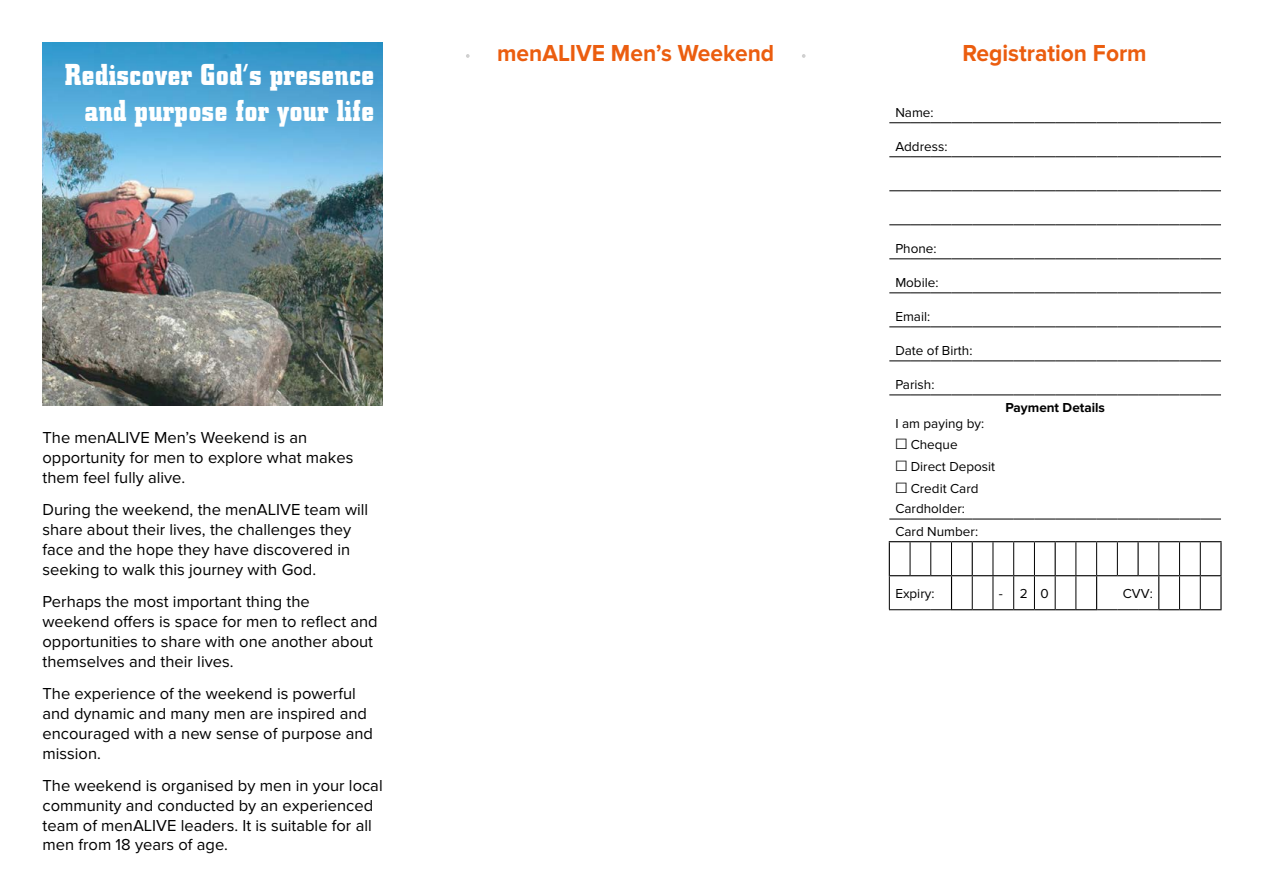
<style>
.page{position:relative;width:1263px;height:893px;background:#fff}
.page>*{position:absolute;margin:0;border:0;box-sizing:border-box;transform-origin:0 0}
.t1{font:700 30px/36px "City";letter-spacing:.025em;color:#fff;text-align:right;scale:.88 1}
.t2{font:700 24px "Proxima Nova";color:#eb5d0f;scale:.95 1}
.t3{font:16.5px/19.8px "Proxima Nova";color:#000}
.t4{font:13.5px/21.3px "Proxima Nova";color:#000}
.t5{font:700 13.5px "Proxima Nova";color:#000}
.s1{font-weight:300;font-size:18px}
</style>
<div class="page">
<img style="left:43px;top:43px;width:340px;height:362px">
<svg style="left:889px;top:122px;width:332px;height:1px"></svg>
<svg style="left:889px;top:156px;width:332px;height:1px"></svg>
<svg style="left:889px;top:190px;width:332px;height:1px"></svg>
<svg style="left:889px;top:224px;width:332px;height:1px"></svg>
<svg style="left:889px;top:258px;width:332px;height:1px"></svg>
<svg style="left:889px;top:292px;width:332px;height:1px"></svg>
<svg style="left:889px;top:326px;width:332px;height:1px"></svg>
<svg style="left:889px;top:360px;width:332px;height:1px"></svg>
<svg style="left:889px;top:395px;width:332px;height:1px"></svg>
<svg style="left:889px;top:519px;width:332px;height:1px"></svg>
<hr style="left:910px;top:542px;width:1px;height:33px;background:#000">
<hr style="left:930px;top:542px;width:1px;height:33px;background:#000">
<hr style="left:951px;top:542px;width:1px;height:33px;background:#000">
<hr style="left:992px;top:542px;width:1px;height:33px;background:#000">
<hr style="left:1013px;top:542px;width:1px;height:33px;background:#000">
<hr style="left:1034px;top:542px;width:1px;height:33px;background:#000">
<hr style="left:1075px;top:542px;width:1px;height:33px;background:#000">
<hr style="left:1096px;top:542px;width:1px;height:33px;background:#000">
<hr style="left:1117px;top:542px;width:1px;height:33px;background:#000">
<hr style="left:1158px;top:542px;width:1px;height:33px;background:#000">
<hr style="left:1179px;top:542px;width:1px;height:33px;background:#000">
<hr style="left:1200px;top:542px;width:1px;height:33px;background:#000">
<hr style="left:889px;top:576px;width:1px;height:33px;background:#000">
<hr style="left:972px;top:576px;width:1px;height:33px;background:#000">
<hr style="left:992px;top:576px;width:1px;height:33px;background:#000">
<hr style="left:1013px;top:576px;width:1px;height:33px;background:#000">
<hr style="left:1034px;top:576px;width:1px;height:33px;background:#000">
<hr style="left:1055px;top:576px;width:1px;height:33px;background:#000">
<hr style="left:1075px;top:576px;width:1px;height:33px;background:#000">
<hr style="left:1179px;top:576px;width:1px;height:33px;background:#000">
<hr style="left:1200px;top:576px;width:1px;height:33px;background:#000">
<hr style="left:889px;top:542px;width:1px;height:33px;background:#000">
<hr style="left:972px;top:542px;width:1px;height:33px;background:#000">
<hr style="left:1054px;top:542px;width:2px;height:33px;background:#000">
<hr style="left:1137px;top:542px;width:2px;height:33px;background:#000">
<svg style="left:889px;top:541px;width:332px;height:1px"></svg>
<hr style="left:1220px;top:542px;width:1px;height:33px;background:#000">
<hr style="left:951px;top:576px;width:1px;height:33px;background:#000">
<hr style="left:1096px;top:576px;width:1px;height:33px;background:#000">
<hr style="left:1158px;top:576px;width:1px;height:33px;background:#000">
<svg style="left:889px;top:575px;width:332px;height:1px"></svg>
<hr style="left:1220px;top:576px;width:1px;height:33px;background:#000">
<svg style="left:889px;top:609px;width:332px;height:1px"></svg>
<svg style="left:466px;top:54px;width:4px;height:4px"></svg>
<svg style="left:802px;top:54px;width:3px;height:4px"></svg>
<h1 class="t1" style="left:65px;top:57px;width:353px">Rediscover God’s presence and purpose for your life</h1>
<h2 class="t2" style="left:497px;top:40px;width:293px">menALIVE Men’s Weekend</h2>
<p class="t3" style="left:43px;top:428px;width:312px">The menALIVE Men’s Weekend is an opportunity for men to explore what makes them feel fully alive.</p>
<p class="t3" style="left:43px;top:500px;width:327px">During the weekend, the menALIVE team will share about their lives, the challenges they face and the hope they have discovered in seeking to walk this journey with God.</p>
<p class="t3" style="left:43px;top:592px;width:337px">Perhaps the most important thing the weekend offers is space for men to reflect and opportunities to share with one another about themselves and their lives.</p>
<p class="t3" style="left:43px;top:684px;width:332px">The experience of the weekend is powerful and dynamic and many men are inspired and encouraged with a new sense of purpose and mission.</p>
<p class="t3" style="left:43px;top:776px;width:342px">The weekend is organised by men in your local community and conducted by an experienced team of menALIVE leaders. It is suitable for all men from 18 years of age.</p>
<p class="t4" style="left:895px;top:102px;width:40px">Name:</p>
<p class="t4" style="left:895px;top:136px;width:54px">Address:</p>
<h2 class="t2" style="left:962px;top:40px;width:195px">Registration Form</h2>
<p class="t4" style="left:895px;top:238px;width:43px">Phone:</p>
<p class="t4" style="left:895px;top:272px;width:45px">Mobile:</p>
<p class="t4" style="left:895px;top:306px;width:36px">Email:</p>
<p class="t4" style="left:895px;top:340px;width:79px">Date of Birth:</p>
<p class="t4" style="left:895px;top:374px;width:41px">Parish:</p>
<p class="t4" style="left:895px;top:413px;width:101px">I am paying by: <span class="s1">☐</span> Cheque<br><span class="s1">☐</span> Direct Deposit <span class="s1">☐</span> Credit Card<br>Cardholder:</p>
<p class="t4" style="left:895px;top:521px;width:84px">Card Number:</p>
<p class="t5" style="left:1005px;top:399px;width:101px">Payment Details</p>
<p class="t4" style="left:895px;top:583px;width:41px">Expiry:</p>
<p class="t4" style="left:999px;top:583px;width:51px">- 20</p>
<p class="t4" style="left:1123px;top:583px;width:31px">CVV:</p>
</div>
